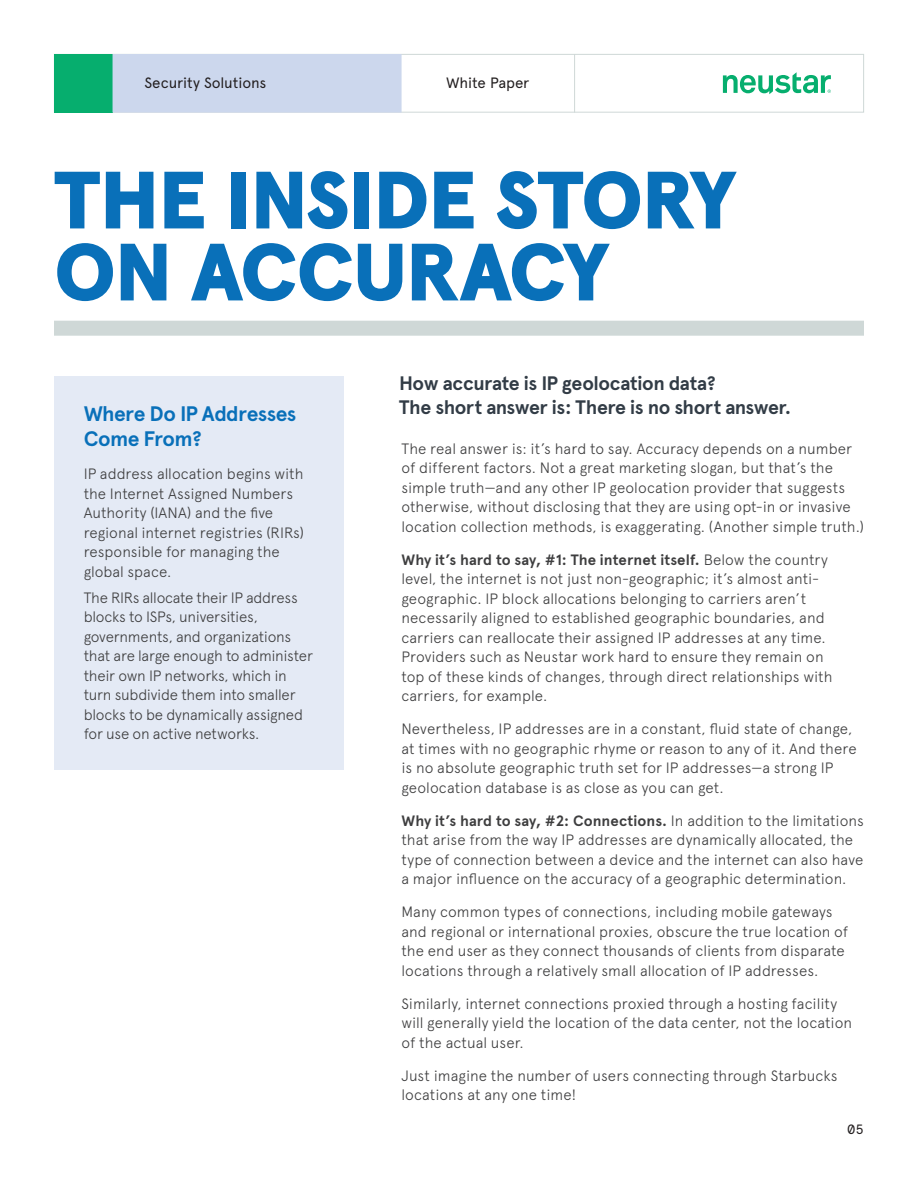
<style>
.page{position:relative;width:918px;height:1188px;background:#fff}
.page>*{position:absolute;margin:0;border:0;box-sizing:border-box;transform-origin:0 0}
.Title_headline{font:900 81px/72px "Apercu Pro";letter-spacing:-.025em;color:#0970b9}
.body_copy_end{font:700 21px "Apercu Pro";letter-spacing:-.025em;color:#0970b9}
.t1{font:700 19.5px "Apercu Pro";letter-spacing:-.02em;color:#323c46}
.body_copy_end-2{font:300 15px/19.5px "Apercu Pro";letter-spacing:.005em;color:#3e3e3f}
.body_copy{font:300 15px/19.5px "Apercu Pro";letter-spacing:-.01em;color:#3e3e3f}
.t2{font:15px "Apercu Pro";letter-spacing:-.01em;color:#231f20}
.t3{font:13.5px "Apercu Pro Mono";color:#231f20}
.s1{font-weight:700}
</style>
<div class="page">
<div style="left:54px;top:321px;width:810px;height:15px;background:#cfd8d7"></div>
<div style="left:54px;top:376px;width:289px;height:393px;background:#e4eaf5"></div>
<div style="left:54px;top:54px;width:810px;height:59px;background:#fff;border:1px solid #cfd8d7"></div>
<div style="left:54px;top:54px;width:59px;height:59px;background:#06ae6e"></div>
<svg style="left:723px;top:72px;width:108px;height:22px"></svg>
<hr style="left:574px;top:54px;width:1px;height:59px;background:#cfd8d7">
<div style="left:113px;top:54px;width:289px;height:59px;background:#ccd7ed"></div>
<p class="t2" style="left:144px;top:71px;width:124px">Security Solutions</p>
<p class="t2" style="left:446px;top:71px;width:85px">White Paper</p>
<p class="Title_headline" style="left:54px;top:159px;width:684px">THE INSIDE STORY<br>ON ACCURACY</p>
<p class="t1" style="left:399px;top:368px;width:318px">How accurate is IP geolocation data?</p>
<p class="body_copy_end" style="left:84px;top:398px;width:214px">Where Do IP Addresses</p>
<p class="t1" style="left:399px;top:392px;width:394px">The short answer is: There is no short answer.</p>
<p class="body_copy_end" style="left:84px;top:423px;width:120px">Come From?</p>
<p class="body_copy" style="left:84px;top:463px;width:222px">IP address allocation begins with the Internet Assigned Numbers<br>Authority (IANA) and the five regional internet registries (RIRs) responsible for managing the global space.</p>
<p class="body_copy" style="left:84px;top:587px;width:231px">The RIRs allocate their IP address blocks to ISPs, universities, governments, and organizations that are large enough to administer their own IP networks, which in turn subdivide them into smaller blocks to be dynamically assigned for use on active networks.</p>
<p class="body_copy_end-2" style="left:401px;top:438px;width:464px">The real answer is: it’s hard to say. Accuracy depends on a number of different factors. Not a great marketing slogan, but that’s the simple truth—and any other IP geolocation provider that suggests otherwise, without disclosing that they are using opt-in or invasive location collection methods, is exaggerating. (Another simple truth.)</p>
<p class="body_copy_end-2" style="left:401px;top:549px;width:433px"><span class="s1">Why it’s hard to say, #1: The internet itself.</span> Below the country level, the internet is not just non-geographic; it’s almost anti&shy;geographic. IP block allocations belonging to carriers aren’t necessarily aligned to established geographic boundaries, and carriers can reallocate their assigned IP addresses at any time.<br>Providers such as Neustar work hard to ensure they remain on top of these kinds of changes, through direct relationships with carriers, for example.</p>
<p class="body_copy_end-2" style="left:401px;top:718px;width:457px">Nevertheless, IP addresses are in a constant, fluid state of change, at times with no geographic rhyme or reason to any of it. And there is no absolute geographic truth set for IP addresses—a strong IP geolocation database is as close as you can get.</p>
<p class="body_copy_end-2" style="left:401px;top:810px;width:464px"><span class="s1">Why it’s hard to say, #2: Connections.</span> In addition to the limitations that arise from the way IP addresses are dynamically allocated, the type of connection between a device and the internet can also have a major influence on the accuracy of a geographic determination.</p>
<p class="body_copy_end-2" style="left:401px;top:901px;width:448px">Many common types of connections, including mobile gateways and regional or international proxies, obscure the true location of the end user as they connect thousands of clients from disparate locations through a relatively small allocation of IP addresses.</p>
<p class="body_copy_end-2" style="left:401px;top:993px;width:452px">Similarly, internet connections proxied through a hosting facility will generally yield the location of the data center, not the location of the actual user.</p>
<p class="body_copy_end-2" style="left:401px;top:1065px;width:438px">Just imagine the number of users connecting through Starbucks locations at any one time!</p>
<p class="t3" style="left:847px;top:1119px;width:18px">05</p>
</div>
